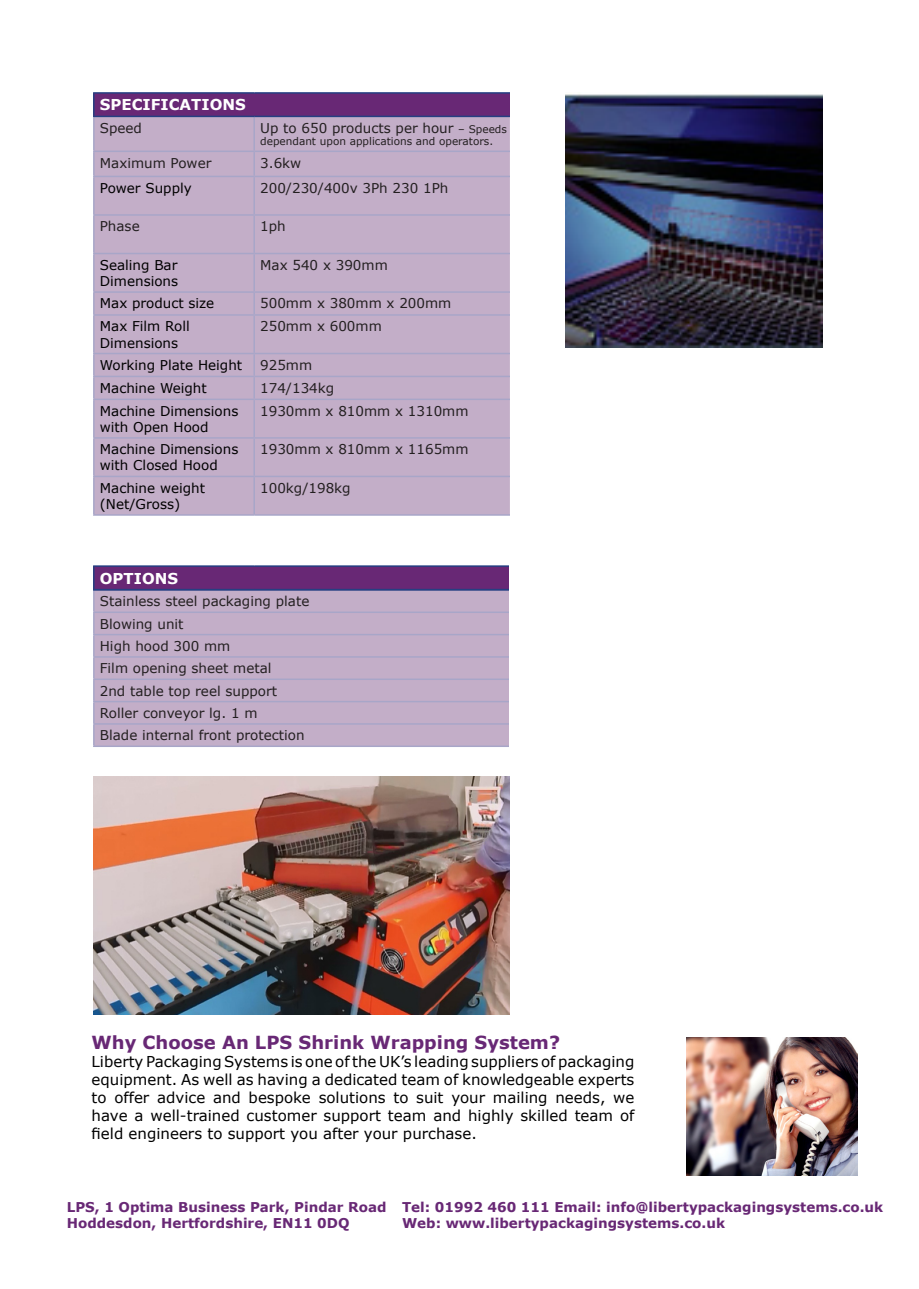
<style>
.page{position:relative;width:919px;height:1289px;background:#fff}
.page>*{position:absolute;margin:0;border:0;box-sizing:border-box;transform-origin:0 0}
.t1{font:700 18px "Verdana";color:#682875}
.t2{font:15px/18px "Verdana";color:#000;text-align:justify}
.t3{font:700 15px "Verdana";color:#fff}
.t4{font:13.5px "Verdana";color:#231f20}
.t5{font:13.5px/16.2px "Verdana";color:#000}
.t6{font:700 13.5px "Verdana";color:#682875}
.t7{font:10.5px "Verdana";color:#231f20}
.s1{font-size:10.5px}
</style>
<div class="page">
<div style="left:94px;top:93px;width:416px;height:23px;background:#682875"></div>
<div style="left:95px;top:117px;width:415px;height:397px;background:#c3aec8"></div>
<hr style="left:93px;top:117px;width:2px;height:34px;background:#a8a6c8">
<hr style="left:253px;top:117px;width:2px;height:34px;background:#a8a6c8">
<hr style="left:93px;top:151px;width:161px;height:1px;background:#a8a6c8">
<hr style="left:93px;top:152px;width:2px;height:24px;background:#a8a6c8">
<hr style="left:254px;top:151px;width:256px;height:1px;background:#a8a6c8">
<hr style="left:253px;top:152px;width:2px;height:24px;background:#a8a6c8">
<hr style="left:93px;top:177px;width:2px;height:37px;background:#a8a6c8">
<hr style="left:253px;top:177px;width:2px;height:37px;background:#a8a6c8">
<hr style="left:93px;top:214px;width:161px;height:2px;background:#a8a6c8">
<hr style="left:93px;top:216px;width:2px;height:37px;background:#a8a6c8">
<hr style="left:254px;top:214px;width:256px;height:2px;background:#a8a6c8">
<hr style="left:253px;top:216px;width:2px;height:37px;background:#a8a6c8">
<hr style="left:93px;top:253px;width:161px;height:1px;background:#a8a6c8">
<hr style="left:93px;top:254px;width:2px;height:37px;background:#a8a6c8">
<hr style="left:254px;top:253px;width:256px;height:1px;background:#a8a6c8">
<hr style="left:253px;top:254px;width:2px;height:37px;background:#a8a6c8">
<hr style="left:93px;top:377px;width:2px;height:21px;background:#a8a6c8">
<hr style="left:253px;top:377px;width:2px;height:21px;background:#a8a6c8">
<hr style="left:93px;top:438px;width:2px;height:37px;background:#a8a6c8">
<hr style="left:253px;top:438px;width:2px;height:37px;background:#a8a6c8">
<hr style="left:93px;top:475px;width:161px;height:2px;background:#a8a6c8">
<hr style="left:93px;top:477px;width:2px;height:37px;background:#a8a6c8">
<hr style="left:254px;top:475px;width:256px;height:2px;background:#a8a6c8">
<hr style="left:253px;top:477px;width:2px;height:37px;background:#a8a6c8">
<hr style="left:93px;top:514px;width:161px;height:1px;background:#a8a6c8">
<hr style="left:254px;top:514px;width:256px;height:1px;background:#a8a6c8">
<hr style="left:93px;top:92px;width:161px;height:2px;background:#253f82">
<hr style="left:93px;top:94px;width:2px;height:22px;background:#253f82">
<hr style="left:254px;top:92px;width:256px;height:2px;background:#253f82">
<hr style="left:93px;top:116px;width:161px;height:1px;background:#253f82">
<hr style="left:254px;top:116px;width:256px;height:1px;background:#253f82">
<hr style="left:93px;top:176px;width:161px;height:1px;background:#a8a6c8">
<hr style="left:254px;top:176px;width:256px;height:1px;background:#a8a6c8">
<hr style="left:93px;top:398px;width:161px;height:2px;background:#a8a6c8">
<hr style="left:93px;top:400px;width:2px;height:37px;background:#a8a6c8">
<hr style="left:254px;top:398px;width:256px;height:2px;background:#a8a6c8">
<hr style="left:253px;top:400px;width:2px;height:37px;background:#a8a6c8">
<hr style="left:93px;top:437px;width:161px;height:1px;background:#a8a6c8">
<hr style="left:254px;top:437px;width:256px;height:1px;background:#a8a6c8">
<hr style="left:93px;top:291px;width:161px;height:2px;background:#a8a6c8">
<hr style="left:93px;top:293px;width:2px;height:21px;background:#a8a6c8">
<hr style="left:254px;top:291px;width:256px;height:2px;background:#a8a6c8">
<hr style="left:253px;top:293px;width:2px;height:21px;background:#a8a6c8">
<hr style="left:93px;top:314px;width:161px;height:2px;background:#a8a6c8">
<hr style="left:93px;top:316px;width:2px;height:37px;background:#a8a6c8">
<hr style="left:254px;top:314px;width:256px;height:2px;background:#a8a6c8">
<hr style="left:253px;top:316px;width:2px;height:37px;background:#a8a6c8">
<hr style="left:93px;top:353px;width:161px;height:1px;background:#a8a6c8">
<hr style="left:93px;top:354px;width:2px;height:22px;background:#a8a6c8">
<hr style="left:254px;top:353px;width:256px;height:1px;background:#a8a6c8">
<hr style="left:253px;top:354px;width:2px;height:22px;background:#a8a6c8">
<hr style="left:93px;top:376px;width:161px;height:1px;background:#a8a6c8">
<hr style="left:254px;top:376px;width:256px;height:1px;background:#a8a6c8">
<img style="left:686px;top:1037px;width:171px;height:138px">
<div style="left:94px;top:566px;width:451px;height:23px;background:#682875"></div>
<hr style="left:93px;top:565px;width:161px;height:2px;background:#253f82">
<hr style="left:93px;top:567px;width:2px;height:22px;background:#253f82">
<hr style="left:254px;top:565px;width:291px;height:2px;background:#253f82">
<div style="left:95px;top:590px;width:414px;height:155px;background:#c3aec8"></div>
<hr style="left:93px;top:590px;width:2px;height:21px;background:#a8a6c8">
<hr style="left:93px;top:611px;width:417px;height:2px;background:#a8a6c8">
<hr style="left:93px;top:613px;width:2px;height:21px;background:#a8a6c8">
<hr style="left:93px;top:634px;width:417px;height:1px;background:#a8a6c8">
<hr style="left:93px;top:635px;width:2px;height:21px;background:#a8a6c8">
<hr style="left:93px;top:656px;width:417px;height:1px;background:#a8a6c8">
<hr style="left:93px;top:657px;width:2px;height:21px;background:#a8a6c8">
<hr style="left:93px;top:678px;width:417px;height:2px;background:#a8a6c8">
<hr style="left:93px;top:680px;width:2px;height:21px;background:#a8a6c8">
<hr style="left:93px;top:701px;width:417px;height:1px;background:#a8a6c8">
<hr style="left:93px;top:702px;width:2px;height:21px;background:#a8a6c8">
<hr style="left:93px;top:723px;width:417px;height:1px;background:#a8a6c8">
<hr style="left:93px;top:724px;width:2px;height:21px;background:#a8a6c8">
<hr style="left:93px;top:745px;width:417px;height:2px;background:#a8a6c8">
<hr style="left:93px;top:589px;width:417px;height:1px;background:#253f82">
<img style="left:566px;top:94px;width:256px;height:253px">
<div style="left:510px;top:521px;width:41px;height:255px;background:#fff"></div>
<img style="left:93px;top:776px;width:417px;height:238px">
<p class="t3" style="left:100px;top:94px;width:147px">SPECIFICATIONS</p>
<p class="t4" style="left:100px;top:118px;width:44px">Speed</p>
<p class="t4" style="left:260px;top:118px;width:269px">Up to 650 products per hour <span class="s1">– Speeds are</span></p>
<p class="t7" style="left:260px;top:134px;width:234px">dependant upon applications and operators.</p>
<p class="t4" style="left:100px;top:153px;width:113px">Maximum Power</p>
<p class="t4" style="left:260px;top:153px;width:43px">3.6kw</p>
<p class="t5" style="left:100px;top:180px;width:93px">Power Supply</p>
<p class="t4" style="left:260px;top:178px;width:190px">200/230/400v 3Ph 230 1Ph</p>
<p class="t4" style="left:100px;top:217px;width:41px">Phase</p>
<p class="t4" style="left:260px;top:217px;width:27px">1ph</p>
<p class="t5" style="left:100px;top:257px;width:79px">Sealing Bar</p>
<p class="t5" style="left:100px;top:273px;width:80px">Dimensions</p>
<p class="t4" style="left:260px;top:256px;width:129px">Max 540 x 390mm</p>
<p class="t5" style="left:100px;top:295px;width:116px">Max product size</p>
<p class="t4" style="left:260px;top:294px;width:193px">500mm x 380mm x 200mm</p>
<p class="t5" style="left:100px;top:318px;width:91px">Max Film Roll</p>
<p class="t5" style="left:100px;top:334px;width:80px">Dimensions</p>
<p class="t4" style="left:260px;top:317px;width:123px">250mm x 600mm</p>
<p class="t5" style="left:100px;top:357px;width:144px">Working Plate Height</p>
<p class="t4" style="left:260px;top:355px;width:54px">925mm</p>
<p class="t5" style="left:100px;top:379px;width:108px">Machine Weight</p>
<p class="t4" style="left:260px;top:378px;width:76px">174/134kg</p>
<p class="t5" style="left:100px;top:402px;width:140px">Machine Dimensions with Open Hood</p>
<p class="t4" style="left:260px;top:401px;width:210px">1930mm x 810mm x 1310mm</p>
<p class="t5" style="left:100px;top:441px;width:140px">Machine Dimensions with Closed Hood</p>
<p class="t4" style="left:260px;top:440px;width:210px">1930mm x 810mm x 1165mm</p>
<p class="t5" style="left:100px;top:479px;width:107px">Machine weight</p>
<p class="t5" style="left:100px;top:496px;width:82px">(Net/Gross)</p>
<p class="t4" style="left:260px;top:478px;width:92px">100kg/198kg</p>
<p class="t3" style="left:100px;top:567px;width:80px">OPTIONS</p>
<p class="t4" style="left:100px;top:592px;width:211px">Stainless steel packaging plate</p>
<p class="t4" style="left:100px;top:614px;width:85px">Blowing unit</p>
<p class="t4" style="left:100px;top:636px;width:132px">High hood 300 mm</p>
<p class="t4" style="left:100px;top:659px;width:173px">Film opening sheet metal</p>
<p class="t4" style="left:100px;top:681px;width:179px">2nd table top reel support</p>
<p class="t4" style="left:100px;top:703px;width:159px">Roller conveyor lg. 1 m</p>
<p class="t4" style="left:100px;top:726px;width:206px">Blade internal front protection</p>
<p class="t1" style="left:92px;top:1029px;width:470px">Why Choose An LPS Shrink Wrapping System?</p>
<p class="t2" style="left:92px;top:1052px;width:544px">Liberty Packaging Systems is one of the UK’s leading suppliers of packaging equipment. As well as having a dedicated team of knowledgeable experts to offer advice and bespoke solutions to suit your mailing needs, we have a well-trained customer support team and highly skilled team of field engineers to support you after your purchase.</p>
<p class="t6" style="left:67px;top:1197px;width:321px">LPS, 1 Optima Business Park, Pindar Road</p>
<p class="t6" style="left:67px;top:1213px;width:284px">Hoddesdon, Hertfordshire, EN11 0DQ</p>
<p class="t6" style="left:402px;top:1197px;width:482px">Tel: 01992 460 111 Email: info@libertypackagingsystems.co.uk</p>
<p class="t6" style="left:402px;top:1213px;width:324px">Web: www.libertypackagingsystems.co.uk</p>
</div>
